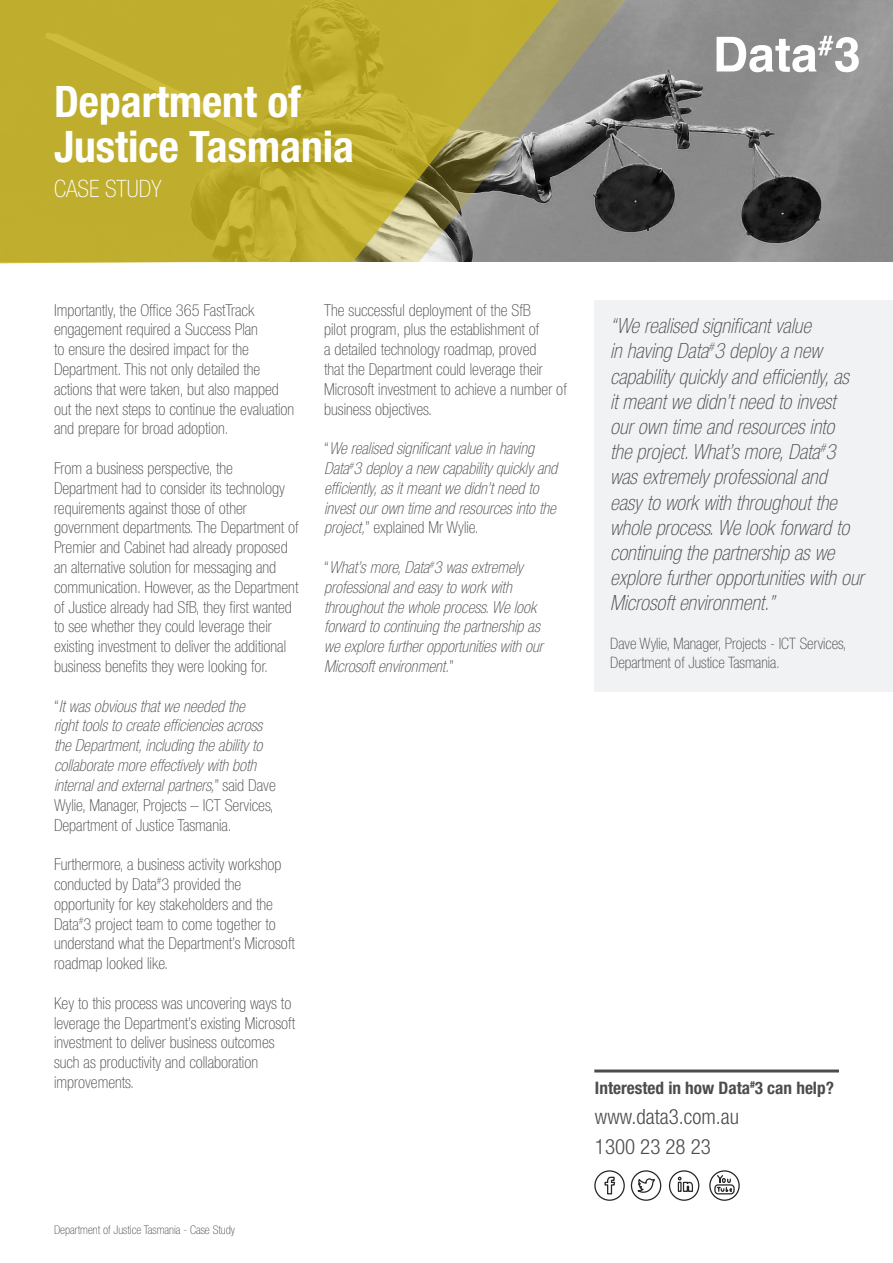
<style>
.page{position:relative;width:893px;height:1263px;background:#fff}
.page>*{position:absolute;margin:0;border:0;box-sizing:border-box;transform-origin:0 0}
.t1{font:700 condensed 43.5px/45px "Helvetica Neue LT Std";color:#fff}
.t2{font:100 condensed 24px "Helvetica Neue LT Std";color:#fff}
.Body{font:italic 100 condensed 21px/25.2px "Helvetica Neue LT Std";color:#4b4c4d}
.Body-2{font:300 condensed 21px "Helvetica Neue LT Std";color:#4b4c4d}
.Body-3{font:700 condensed 17.25px "Helvetica Neue LT Std";color:#4b4c4d}
.Body-4{font:100 condensed 16.5px/19.8px "Helvetica Neue LT Std";color:#4b4c4d}
.Body-5{font:italic 100 condensed 16.5px/19.8px "Helvetica Neue LT Std";color:#4b4c4d}
.Body-6{font:100 condensed 15.75px/18.9px "Helvetica Neue LT Std";color:#4b4c4d}
.t3{font:100 condensed 12px "Helvetica Neue LT Std";color:#4b4c4d}
.s1{font-style:normal}
</style>
<div class="page">
<img style="left:636px;top:0;width:257px;height:262px">
<svg style="left:569px;top:0;width:67px;height:262px;background:#7c7b76"></svg>
<svg style="left:0;top:0;width:569px;height:264px;background:#b6a83d"></svg>
<svg style="left:717px;top:36px;width:142px;height:36px"></svg>
<hr style="left:594px;top:1069px;width:245px;height:3px;background:#4b4c4d">
<div style="left:594px;top:1170px;width:31px;height:31px;border:1px solid #262626;border-radius:50%"></div>
<svg style="left:604px;top:1176px;width:11px;height:19px"></svg>
<svg style="left:633px;top:1177px;width:22px;height:16px"></svg>
<div style="left:631px;top:1170px;width:30px;height:31px;border:1px solid #262626;border-radius:50%"></div>
<div style="left:669px;top:1170px;width:30px;height:31px;border:1px solid #262626;border-radius:50%"></div>
<svg style="left:677px;top:1176px;width:16px;height:16px"></svg>
<div style="left:709px;top:1170px;width:31px;height:31px;border:1px solid #262626;border-radius:50%"></div>
<div style="left:714px;top:1184px;width:21px;height:10px;border:1px solid #262626;border-radius:3px"></div>
<svg style="left:716px;top:1174px;width:17px;height:18px"></svg>
<div style="left:594px;top:300px;width:299px;height:391px;background:#f1f2f3"></div>
<h1 class="t1" style="left:54px;top:79px;width:302px">Department of<br>Justice Tasmania</h1>
<h2 class="t2" style="left:54px;top:175px;width:109px">CASE STUDY</h2>
<p class="Body-4" style="left:54px;top:300px;width:242px">Importantly, the Office 365 FastTrack engagement required a Success Plan<br>to ensure the desired impact for the Department. This not only detailed the actions that were taken, but also mapped out the next steps to continue the evaluation and prepare for broad adoption.</p>
<p class="Body-4" style="left:54px;top:458px;width:246px">From a business perspective, the Department had to consider its technology requirements against those of other government departments. The Department of Premier and Cabinet had already proposed an alternative solution for messaging and communication. However, as the Department of Justice already had SfB, they first wanted to see whether they could leverage their existing investment to deliver the additional business benefits they were looking for.</p>
<p class="Body-5" style="left:54px;top:696px;width:223px"><span class="s1">“</span>It was obvious that we needed the<br>right tools to create efficiencies across the Department, including the ability to collaborate more effectively with both internal and external partners,<span class="s1">” said Dave Wylie, Manager, Projects – ICT Services, Department of Justice Tasmania.</span></p>
<p class="Body-4" style="left:54px;top:854px;width:242px">Furthermore, a business activity workshop conducted by Data<sup>#</sup>3 provided the opportunity for key stakeholders and the Data<sup>#</sup>3 project team to come together to understand what the Department’s Microsoft roadmap looked like.</p>
<p class="Body-4" style="left:54px;top:993px;width:243px">Key to this process was uncovering ways to leverage the Department’s existing Microsoft investment to deliver business outcomes such as productivity and collaboration improvements.</p>
<p class="Body-4" style="left:324px;top:300px;width:244px">The successful deployment of the SfB<br>pilot program, plus the establishment of<br>a detailed technology roadmap, proved<br>that the Department could leverage their Microsoft investment to achieve a number of business objectives.</p>
<p class="Body-5" style="left:324px;top:439px;width:235px"><span class="s1">“</span>We realised significant value in having Data<sup>#</sup>3 deploy a new capability quickly and efficiently, as it meant we didn’t need to invest our own time and resources into the project,<span class="s1">” explained Mr Wylie.</span></p>
<p class="Body-5" style="left:324px;top:558px;width:220px"><span class="s1">“</span>What’s more, Data<sup>#</sup>3 was extremely professional and easy to work with throughout the whole process. We look forward to continuing the partnership as we explore further opportunities with our Microsoft environment.<span class="s1">”</span></p>
<p class="Body" style="left:610px;top:314px;width:255px">“We realised significant value<br>in having Data<sup>#</sup>3 deploy a new capability quickly and efficiently, as<br>it meant we didn’t need to invest<br>our own time and resources into<br>the project. What’s more, Data<sup>#</sup>3 was extremely professional and<br>easy to work with throughout the whole process. We look forward to continuing the partnership as we explore further opportunities with our<br>Microsoft environment.”</p>
<p class="Body-6" style="left:610px;top:634px;width:238px">Dave Wylie, Manager, Projects - ICT Services,<br>Department of Justice Tasmania.</p>
<p class="Body-3" style="left:595px;top:1077px;width:241px">Interested in how Data<sup>#</sup>3 can help?</p>
<p class="Body-2" style="left:595px;top:1105px;width:146px">www.data3.com.au</p>
<p class="Body-2" style="left:595px;top:1135px;width:117px">1300 23 28 23</p>
<p class="t3" style="left:54px;top:1223px;width:183px">Department of Justice Tasmania - Case Study</p>
</div>
